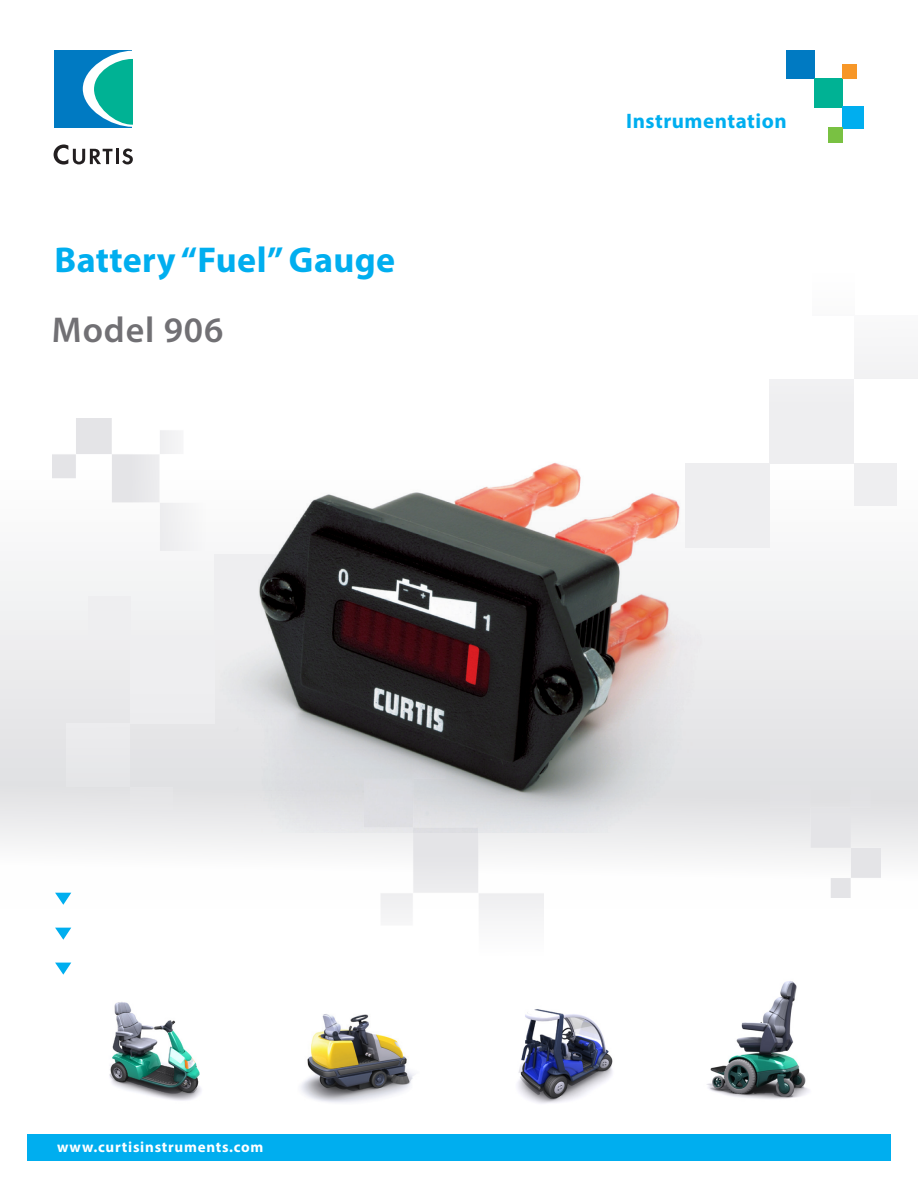
<style>
.page{position:relative;width:918px;height:1188px;background:#fff}
.page>*{position:absolute;margin:0;border:0;box-sizing:border-box;transform-origin:0 0}
.t1{font:700 36px "Myriad Pro";letter-spacing:.01em;color:#00aeef}
.t2{font:600 36px "Myriad Pro";letter-spacing:.025em;color:#717074}
.t3{font:700 21px "Myriad Pro";letter-spacing:.025em;color:#00aeef}
.t4{font:700 15px "Myriad Pro";letter-spacing:.05em;color:#fff}
</style>
<div class="page">
<svg style="left:0;top:379px;width:918px;height:519px"></svg>
<div style="left:130px;top:639px;width:85px;height:85px;background:#eeeef0"></div>
<div style="left:67px;top:724px;width:63px;height:63px;background:#eeeef0"></div>
<div style="left:88px;top:597px;width:42px;height:42px;background:#eeeef0"></div>
<div style="left:130px;top:787px;width:42px;height:42px;background:#e7e7e9"></div>
<img style="left:52px;top:419px;width:155px;height:131px">
<img style="left:770px;top:767px;width:111px;height:130px">
<img style="left:364px;top:832px;width:180px;height:86px">
<div style="left:685px;top:463px;width:85px;height:85px;background:#eeeef0"></div>
<div style="left:770px;top:379px;width:84px;height:84px;background:#eeeef0"></div>
<div style="left:854px;top:315px;width:64px;height:64px;background:#f5f5f6"></div>
<div style="left:854px;top:463px;width:42px;height:43px;background:#eeeef0"></div>
<div style="left:786px;top:51px;width:29px;height:28px;background:#007ac2"></div>
<div style="left:843px;top:65px;width:14px;height:14px;background:#f79728"></div>
<div style="left:786px;top:50px;width:29px;height:28px;background:#007ac2"></div>
<div style="left:815px;top:78px;width:28px;height:29px;background:#00b294"></div>
<div style="left:843px;top:106px;width:21px;height:22px;background:#00aeef"></div>
<div style="left:843px;top:64px;width:14px;height:14px;background:#f79728"></div>
<div style="left:829px;top:128px;width:14px;height:14px;background:#79c142"></div>
<div style="left:27px;top:1134px;width:864px;height:27px;background:#00aeef"></div>
<svg style="left:55px;top:928px;width:16px;height:12px"></svg>
<svg style="left:55px;top:893px;width:16px;height:12px"></svg>
<svg style="left:55px;top:963px;width:16px;height:12px"></svg>
<div style="left:55px;top:50px;width:77px;height:78px;background:#007ac2"></div>
<svg style="left:83px;top:51px;width:49px;height:76px"></svg>
<svg style="left:54px;top:144px;width:59px;height:21px"></svg>
<hr style="left:116px;top:149px;width:3px;height:15px;background:#231f20">
<svg style="left:122px;top:149px;width:11px;height:15px"></svg>
<img style="left:517px;top:1009px;width:96px;height:95px">
<img style="left:707px;top:981px;width:102px;height:118px">
<img style="left:109px;top:1002px;width:92px;height:99px">
<img style="left:301px;top:1014px;width:114px;height:89px">
<img style="left:215px;top:391px;width:489px;height:441px">
<h1 class="t1" style="left:55px;top:237px;width:342px">Battery “Fuel” Gauge</h1>
<h1 class="t2" style="left:52px;top:307px;width:173px">Model 906</h1>
<h2 class="t3" style="left:626px;top:107px;width:162px">Instrumentation</h2>
<p class="t4" style="left:54px;top:1137px;width:208px">www.curtisinstruments.com</p>
<p class="t4" style="left:57px;top:1137px;width:208px">www.curtisinstruments.com</p>
</div>
